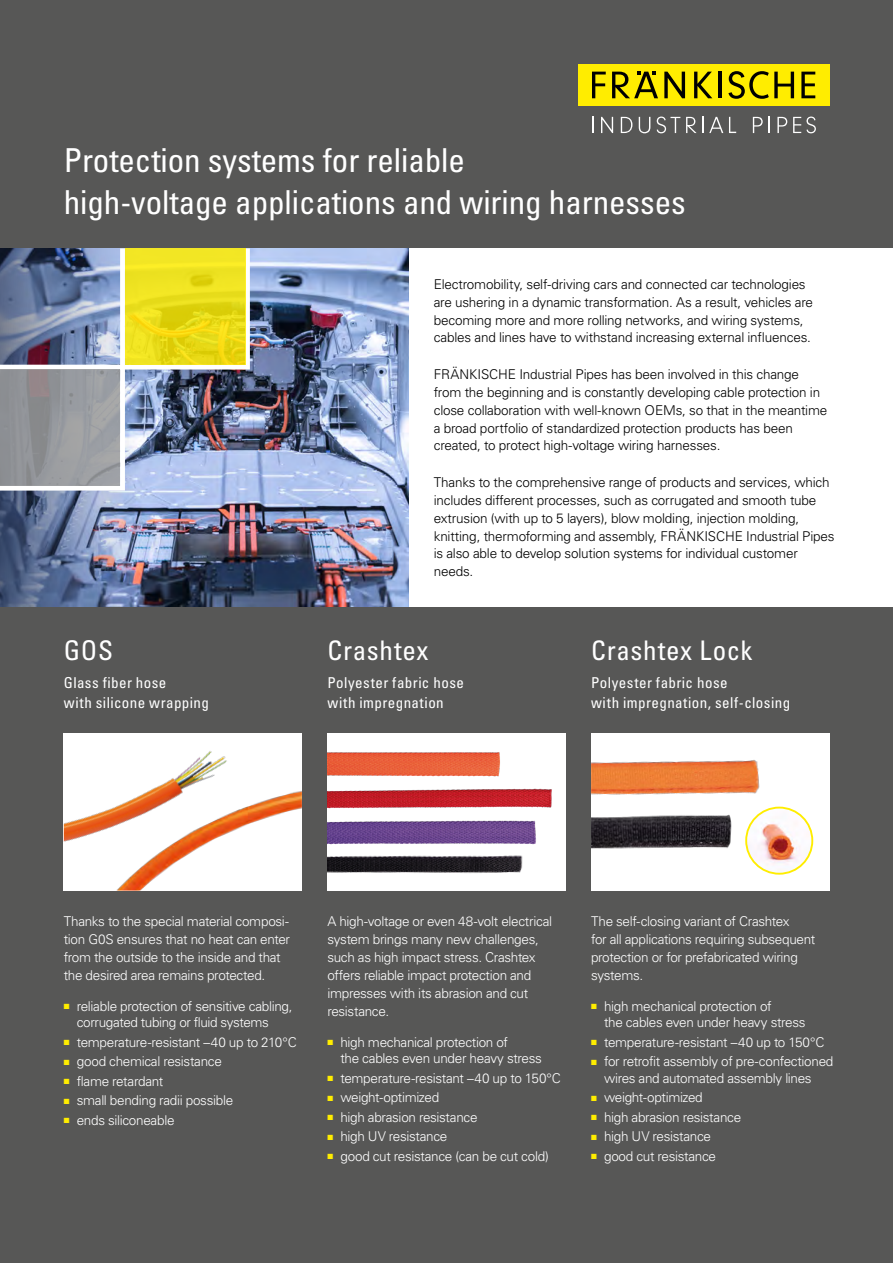
<style>
.page{position:relative;width:893px;height:1263px;background:#575756}
.page>*{position:absolute;margin:0;border:0;box-sizing:border-box;transform-origin:0 0}
.t1{font:condensed 33px/42px "Univers LT Pro";color:#fff}
.t2{font:condensed 27px "Univers LT Pro";letter-spacing:.025em;color:#fff}
.t3{font:condensed 15px/19.5px "Univers LT Pro";letter-spacing:.03em;color:#fff}
.t4{font:300 13.5px/18px "Univers LT Pro 45";letter-spacing:-.025em;color:#fff}
.t5{font:300 13.5px/18px "Univers LT Pro 45";letter-spacing:-.015em;color:#000}
.s1{color:#ffed00}
</style>
<div class="page">
<div style="left:578px;top:64px;width:251px;height:41px;background:#ffed00"></div>
<svg style="left:592px;top:72px;width:14px;height:26px"></svg>
<svg style="left:612px;top:72px;width:46px;height:26px"></svg>
<svg style="left:664px;top:72px;width:21px;height:26px"></svg>
<svg style="left:694px;top:72px;width:18px;height:26px"></svg>
<hr style="left:719px;top:72px;width:3px;height:26px;background:#000">
<svg style="left:728px;top:71px;width:66px;height:28px"></svg>
<svg style="left:801px;top:72px;width:14px;height:26px"></svg>
<svg style="left:592px;top:117px;width:1px;height:16px"></svg>
<svg style="left:601px;top:117px;width:12px;height:16px"></svg>
<svg style="left:621px;top:117px;width:11px;height:16px"></svg>
<svg style="left:639px;top:117px;width:11px;height:16px"></svg>
<svg style="left:686px;top:117px;width:37px;height:16px"></svg>
<svg style="left:729px;top:117px;width:7px;height:16px"></svg>
<svg style="left:753px;top:117px;width:17px;height:16px"></svg>
<svg style="left:777px;top:117px;width:10px;height:16px"></svg>
<svg style="left:657px;top:117px;width:23px;height:16px"></svg>
<svg style="left:793px;top:117px;width:23px;height:16px"></svg>
<div style="left:327px;top:733px;width:239px;height:157px;background:#fff"></div>
<img style="left:327px;top:752px;width:173px;height:25px">
<img style="left:327px;top:855px;width:196px;height:18px">
<img style="left:327px;top:788px;width:225px;height:21px">
<img style="left:327px;top:820px;width:209px;height:25px">
<img style="left:64px;top:733px;width:8px;height:119px">
<img style="left:72px;top:733px;width:230px;height:157px">
<div style="left:591px;top:733px;width:238px;height:157px;background:#fff"></div>
<img style="left:591px;top:760px;width:188px;height:50px">
<img style="left:591px;top:803px;width:173px;height:52px">
<img style="left:746px;top:807px;width:66px;height:67px;border-radius:33px">
<div style="left:745px;top:807px;width:68px;height:68px;border:2px solid #ffed00;border-radius:50%"></div>
<div style="left:408px;top:248px;width:485px;height:359px;background:#fff"></div>
<img style="left:165px;top:248px;width:243px;height:359px">
<img style="left:0;top:491px;width:165px;height:116px">
<img style="left:0;top:248px;width:250px;height:243px">
<svg style="left:125px;top:248px;width:120px;height:117px;fill:#eee11f"></svg>
<div style="left:0;top:369px;width:120px;height:117px;background:linear-gradient(to right,#8a8b8f,#a1a4a8)"></div>
<h1 class="t1" style="left:64px;top:139px;width:624px">Protection systems for reliable<br>high-voltage applications and wiring harnesses</h1>
<h2 class="t2" style="left:64px;top:634px;width:51px">GOS</h2>
<p class="t3" style="left:64px;top:673px;width:147px">Glass fiber hose<br>with silicone wrapping</p>
<p class="t5" style="left:434px;top:274px;width:381px">Electromobility, self-driving cars and connected car technologies are ushering in a dynamic transformation. As a result, vehicles are becoming more and more rolling networks, and wiring systems, cables and lines have to withstand increasing external influences.</p>
<p class="t5" style="left:434px;top:364px;width:395px">FRÄNKISCHE Industrial Pipes has been involved in this change from the beginning and is constantly developing cable protection in close collaboration with well-known OEMs, so that in the meantime a broad portfolio of standardized protection products has been created, to protect high-voltage wiring harnesses.</p>
<p class="t5" style="left:434px;top:472px;width:402px">Thanks to the comprehensive range of products and services, which includes different processes, such as corrugated and smooth tube extrusion (with up to 5 layers), blow molding, injection molding, knitting, thermoforming and assembly, FRÄNKISCHE Industrial Pipes is also able to develop solution systems for individual customer needs.</p>
<h2 class="t2" style="left:327px;top:634px;width:103px">Crashtex</h2>
<h2 class="t2" style="left:591px;top:634px;width:163px">Crashtex Lock</h2>
<p class="t3" style="left:327px;top:673px;width:138px">Polyester fabric hose with impregnation</p>
<p class="t3" style="left:591px;top:673px;width:201px">Polyester fabric hose<br>with impregnation, self-closing</p>
<p class="t4" style="left:64px;top:912px;width:228px">Thanks to the special material composi&shy;tion G0S ensures that no heat can enter from the outside to the inside and that the desired area remains protected.</p>
<p class="t4" style="left:77px;top:997px;width:217px;line-height:16.5px;text-indent:-13px"><span class="s1">■</span> reliable protection of sensitive cabling, corrugated tubing or fluid systems</p>
<p class="t4" style="left:64px;top:1033px;width:234px"><span class="s1">■</span> temperature-resistant –40 up to 210°C</p>
<p class="t4" style="left:64px;top:1052px;width:160px"><span class="s1">■</span> good chemical resistance</p>
<p class="t4" style="left:64px;top:1072px;width:101px"><span class="s1">■</span> flame retardant</p>
<p class="t4" style="left:64px;top:1091px;width:171px"><span class="s1">■</span> small bending radii possible</p>
<p class="t4" style="left:64px;top:1111px;width:112px"><span class="s1">■</span> ends siliconeable</p>
<p class="t4" style="left:327px;top:912px;width:226px">A high-voltage or even 48-volt electrical system brings many new challenges, such as high impact stress. Crashtex offers reliable impact protection and impresses with its abrasion and cut resistance.</p>
<p class="t4" style="left:340px;top:1033px;width:203px;line-height:16.5px;text-indent:-13px"><span class="s1">■</span> high mechanical protection of<br>the cables even under heavy stress</p>
<p class="t4" style="left:327px;top:1069px;width:235px"><span class="s1">■</span> temperature-resistant –40 up to 150°C</p>
<p class="t4" style="left:327px;top:1088px;width:113px"><span class="s1">■</span> weight-optimized</p>
<p class="t4" style="left:327px;top:1108px;width:152px"><span class="s1">■</span> high abrasion resistance</p>
<p class="t4" style="left:327px;top:1127px;width:122px"><span class="s1">■</span> high UV resistance</p>
<p class="t4" style="left:327px;top:1147px;width:223px"><span class="s1">■</span> good cut resistance (can be cut cold)</p>
<p class="t4" style="left:591px;top:912px;width:226px">The self-closing variant of Crashtex<br>for all applications requiring subsequent protection or for prefabricated wiring systems.</p>
<p class="t4" style="left:604px;top:997px;width:203px;line-height:16.5px;text-indent:-13px"><span class="s1">■</span> high mechanical protection of<br>the cables even under heavy stress</p>
<p class="t4" style="left:591px;top:1033px;width:235px"><span class="s1">■</span> temperature-resistant –40 up to 150°C</p>
<p class="t4" style="left:604px;top:1053px;width:231px;line-height:16.5px;text-indent:-13px"><span class="s1">■</span> for retrofit assembly of pre-confectioned wires and automated assembly lines</p>
<p class="t4" style="left:591px;top:1088px;width:113px"><span class="s1">■</span> weight-optimized</p>
<p class="t4" style="left:591px;top:1108px;width:152px"><span class="s1">■</span> high abrasion resistance</p>
<p class="t4" style="left:591px;top:1127px;width:122px"><span class="s1">■</span> high UV resistance</p>
<p class="t4" style="left:591px;top:1147px;width:127px"><span class="s1">■</span> good cut resistance</p>
</div>
